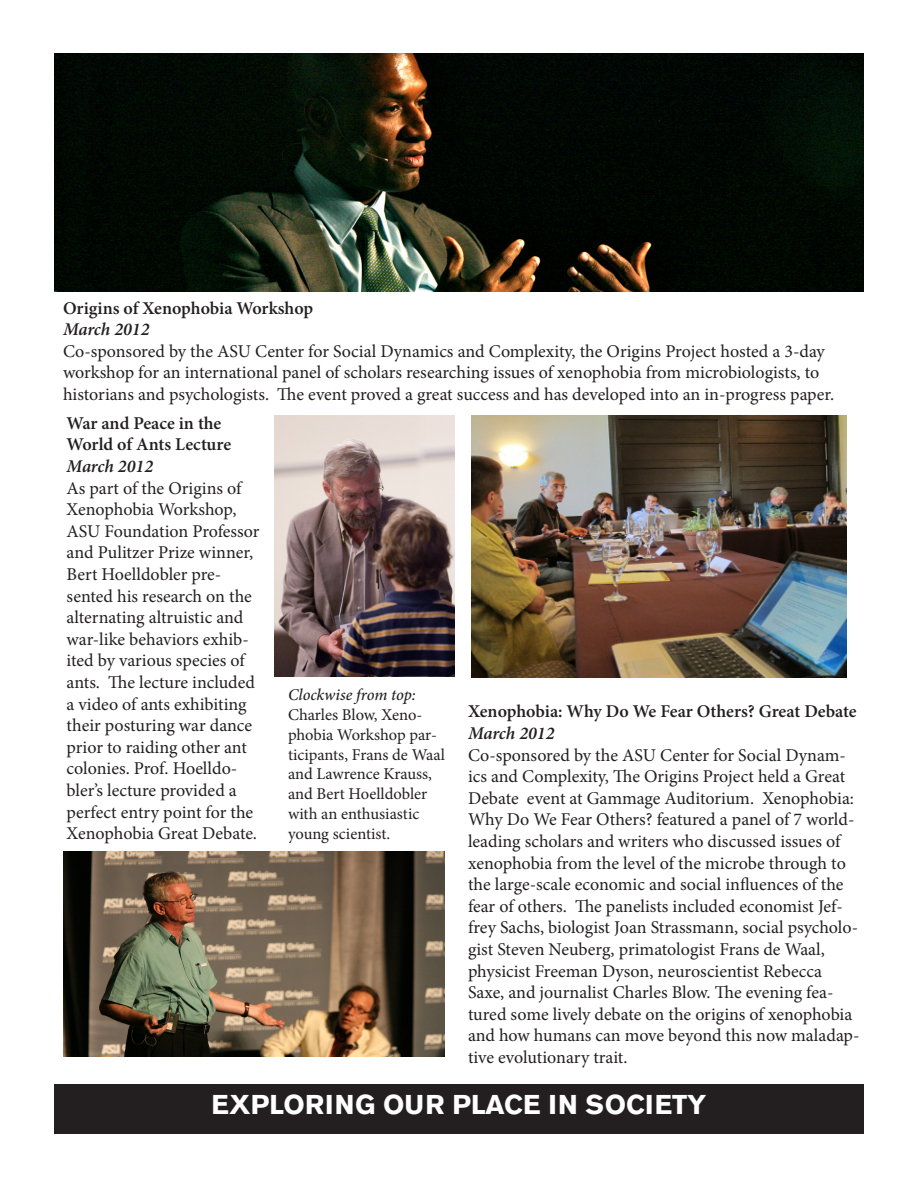
<style>
.page{position:relative;width:918px;height:1188px;background:#fff}
.page>*{position:absolute;margin:0;border:0;box-sizing:border-box;transform-origin:0 0}
.t1{font:700 27px "Akzidenz Grotesk Pro";color:#fff}
.t2{font:18px/21.6px "Minion Pro";letter-spacing:-.005em;color:#231f20}
.t3{font:600 18px/21.6px "Minion Pro";letter-spacing:-.005em;color:#231f20}
.t4{font:italic 600 18px "Minion Pro";letter-spacing:-.01em;color:#231f20}
.t5{font:16.5px/19.8px "Minion Pro";letter-spacing:-.005em;color:#231f20}
.s1{font-weight:500;font-style:italic}
</style>
<div class="page">
<img style="left:54px;top:54px;width:810px;height:238px">
<div style="left:54px;top:1085px;width:810px;height:49px;background:#231f20"></div>
<img style="left:63px;top:851px;width:381px;height:206px">
<img style="left:472px;top:416px;width:374px;height:262px">
<img style="left:275px;top:416px;width:179px;height:261px">
<p class="t3" style="left:63px;top:297px;width:252px">Origins of Xenophobia Workshop</p>
<p class="t4" style="left:63px;top:317px;width:88px">March 2012</p>
<p class="t2" style="left:63px;top:340px;width:773px">Co-sponsored by the ASU Center for Social Dynamics and Complexity, the Origins Project hosted a 3-day workshop for an international panel of scholars researching issues of xenophobia from microbiologists, to historians and psychologists. The event proved a great success and has developed into an in-progress paper.</p>
<p class="t3" style="left:67px;top:412px;width:166px">War and Peace in the<br>World of Ants Lecture</p>
<p class="t4" style="left:67px;top:454px;width:88px">March 2012</p>
<p class="t2" style="left:67px;top:477px;width:194px">As part of the Origins of<br>Xenophobia Workshop,<br>ASU Foundation Professor and Pulitzer Prize winner,<br>Bert Hoelldobler pre&shy;sented his research on the alternating altruistic and war-like behaviors exhib&shy;ited by various species of ants. The lecture included a video of ants exhibiting their posturing war dance prior to raiding other ant colonies. Prof. Hoelldo&shy;bler’s lecture provided a perfect entry point for the<br>Xenophobia Great Debate.</p>
<p class="t5" style="left:288px;top:685px;width:158px"><span class="s1">Clockwise from top:<br></span>Charles Blow, Xeno&shy;phobia Workshop par&shy;ticipants, Frans de Waal and Lawrence Krauss, and Bert Hoelldobler with an enthusiastic young scientist.</p>
<p class="t3" style="left:468px;top:701px;width:390px">Xenophobia: Why Do We Fear Others? Great Debate</p>
<p class="t4" style="left:468px;top:721px;width:88px">March 2012</p>
<p class="t2" style="left:468px;top:744px;width:393px">Co-sponsored by the ASU Center for Social Dynam&shy;ics and Complexity, The Origins Project held a Great Debate event at Gammage Auditorium. Xenophobia:<br>Why Do We Fear Others? featured a panel of 7 world&shy;leading scholars and writers who discussed issues of xenophobia from the level of the microbe through to the large-scale economic and social influences of the fear of others. The panelists included economist Jef&shy;frey Sachs, biologist Joan Strassmann, social psycholo&shy;gist Steven Neuberg, primatologist Frans de Waal, physicist Freeman Dyson, neuroscientist Rebecca Saxe, and journalist Charles Blow. The evening fea&shy;tured some lively debate on the origins of xenophobia and how humans can move beyond this now maladap&shy;tive evolutionary trait.</p>
<p class="t1" style="left:212px;top:1087px;width:496px">EXPLORING OUR PLACE IN SOCIETY</p>
</div>
